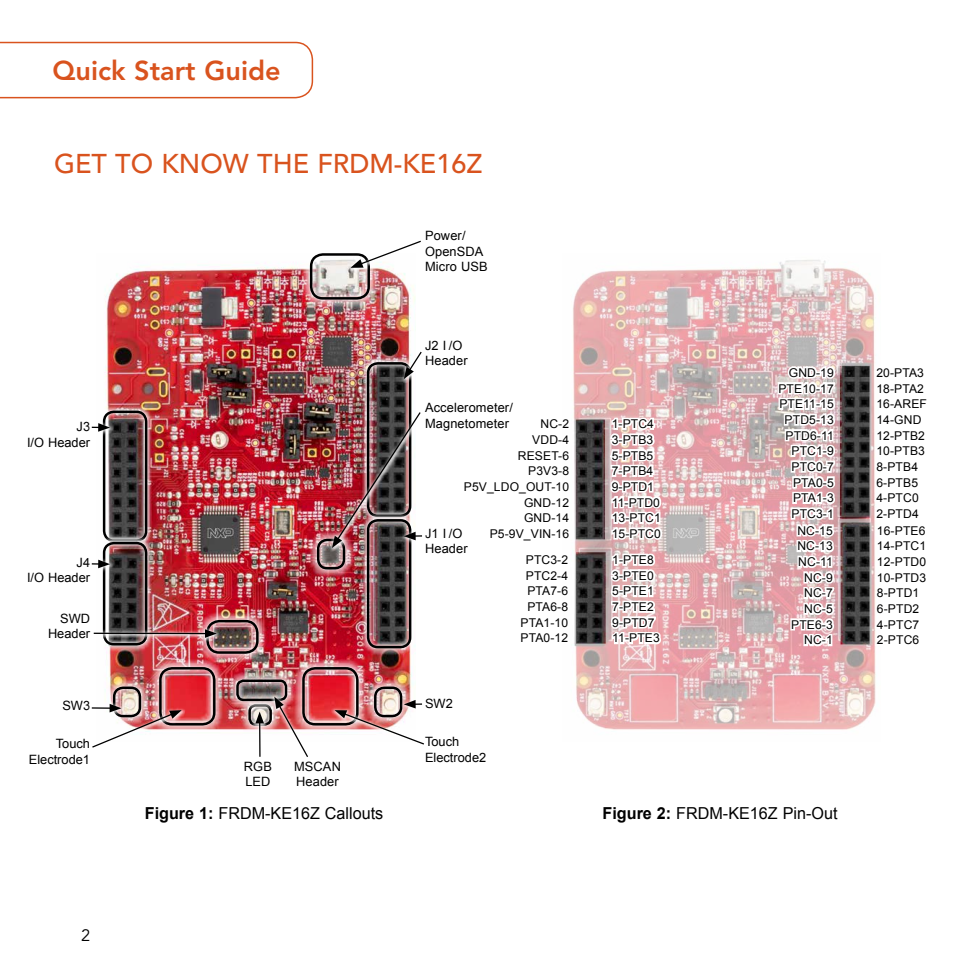
<style>
.page{position:relative;width:972px;height:972px;background:#fff}
.page>*{position:absolute;margin:0;border:0;box-sizing:border-box;transform-origin:0 0}
._03-Page-Titles-CAPS{font:500 27px "Avenir LT Std";color:#d9531e}
.t1{font:800 27px "Avenir LT Std";color:#d9531e}
.Figure_Text{font:16.5px "Arial";color:#000}
._14-NXP_Boilerplate{font:16.5px "Avenir LT Std";color:#000}
.BoardCalloutsNarrow{font:12.9px/15.6px "Arial";letter-spacing:.01em;color:#000}
.Board_Callouts-Lft{font:12px/15.6px "Arial";letter-spacing:.01em;color:#000}
.s1{font-weight:700}
</style>
<div class="page">
<img style="left:105px;top:266px;width:310px;height:464px">
<svg style="left:0;top:41px;width:314px;height:58px"></svg>
<svg style="left:573px;top:260px;width:303px;height:470px;background:#cba9aa"></svg>
<svg style="left:606px;top:549px;width:58px;height:98px"></svg>
<svg style="left:870px;top:363px;width:6px;height:289px"></svg>
<svg style="left:606px;top:410px;width:59px;height:133px"></svg>
<svg style="left:776px;top:353px;width:62px;height:301px"></svg>
<svg style="left:302px;top:266px;width:75px;height:42px"></svg>
<svg style="left:306px;top:255px;width:67px;height:48px;background:#d7c7c5"></svg>
<div style="left:310px;top:253px;width:60px;height:47px;border:2px solid #000;border-radius:12px"></div>
<svg style="left:222px;top:612px;width:44px;height:51px"></svg>
<svg style="left:222px;top:616px;width:40px;height:41px"></svg>
<div style="left:206px;top:620px;width:53px;height:34px;border:2px solid #000;border-radius:12px"></div>
<svg style="left:228px;top:671px;width:7px;height:39px"></svg>
<svg style="left:232px;top:676px;width:3px;height:29px"></svg>
<svg style="left:151px;top:659px;width:72px;height:71px"></svg>
<svg style="left:155px;top:663px;width:64px;height:66px;background:#df6168"></svg>
<div style="left:159px;top:667px;width:57px;height:59px;border:2px solid #000;border-radius:12px"></div>
<svg style="left:294px;top:659px;width:73px;height:10px"></svg>
<svg style="left:298px;top:663px;width:64px;height:6px"></svg>
<div style="left:302px;top:667px;width:57px;height:59px;border:2px solid #000;border-radius:12px"></div>
<svg style="left:105px;top:406px;width:47px;height:131px"></svg>
<img style="left:102px;top:408px;width:48px;height:129px">
<div style="left:103px;top:411px;width:44px;height:131px;border:2px solid #000;border-radius:10px"></div>
<svg style="left:364px;top:359px;width:50px;height:35px"></svg>
<div style="left:367px;top:362px;width:44px;height:155px;border:2px solid #000;border-radius:10px"></div>
<svg style="left:104px;top:537px;width:48px;height:8px"></svg>
<svg style="left:104px;top:539px;width:46px;height:6px"></svg>
<div style="left:103px;top:542px;width:44px;height:104px;border:2px solid #000;border-radius:10px"></div>
<svg style="left:362px;top:647px;width:53px;height:8px"></svg>
<svg style="left:364px;top:647px;width:50px;height:4px"></svg>
<svg style="left:344px;top:240px;width:77px;height:42px"></svg>
<svg style="left:395px;top:335px;width:27px;height:49px"></svg>
<img style="left:304px;top:394px;width:272px;height:253px">
<svg style="left:91px;top:416px;width:24px;height:42px"></svg>
<img style="left:91px;top:545px;width:131px;height:118px">
<img style="left:91px;top:671px;width:95px;height:77px">
<img style="left:235px;top:669px;width:189px;height:88px">
<p class="t1" style="left:53px;top:54px;width:230px">Quick Start Guide</p>
<p class="_03-Page-Titles-CAPS" style="left:54px;top:148px;width:430px">GET TO KNOW THE FRDM-KE16Z</p>
<p class="BoardCalloutsNarrow" style="left:27px;top:419px;width:65px;text-align:right">J3<br>I/O Header</p>
<p class="BoardCalloutsNarrow" style="left:27px;top:554px;width:65px;text-align:right">J4<br>I/O Header</p>
<p class="BoardCalloutsNarrow" style="left:48px;top:611px;width:44px;text-align:right">SWD<br>Header</p>
<p class="BoardCalloutsNarrow" style="left:62px;top:698px;width:29px">SW3</p>
<p class="BoardCalloutsNarrow" style="left:29px;top:736px;width:63px;text-align:right">Touch<br>Electrode1</p>
<p class="BoardCalloutsNarrow" style="left:425px;top:228px;width:42px">Power/</p>
<p class="BoardCalloutsNarrow" style="left:425px;top:243px;width:60px">OpenSDA</p>
<p class="BoardCalloutsNarrow" style="left:425px;top:259px;width:64px">Micro USB</p>
<p class="BoardCalloutsNarrow" style="left:244px;top:759px;width:30px">RGB<br>LED</p>
<p class="BoardCalloutsNarrow" style="left:294px;top:759px;width:48px">MSCAN<br>Header</p>
<p class="BoardCalloutsNarrow" style="left:425px;top:337px;width:44px">J2 I /O<br>Header</p>
<p class="BoardCalloutsNarrow" style="left:425px;top:400px;width:89px">Accelerometer/</p>
<p class="BoardCalloutsNarrow" style="left:425px;top:416px;width:86px">Magnetometer</p>
<p class="Board_Callouts-Lft" style="left:789px;top:365px;width:47px">GND-19</p>
<p class="Board_Callouts-Lft" style="left:778px;top:381px;width:57px">PTE10-17</p>
<p class="Board_Callouts-Lft" style="left:779px;top:396px;width:56px">PTE11-15</p>
<p class="Board_Callouts-Lft" style="left:785px;top:412px;width:51px">PTD5-13</p>
<p class="Board_Callouts-Lft" style="left:786px;top:428px;width:50px">PTD6-11</p>
<p class="Board_Callouts-Lft" style="left:792px;top:443px;width:44px">PTC1-9</p>
<p class="Board_Callouts-Lft" style="left:792px;top:459px;width:44px">PTC0-7</p>
<p class="Board_Callouts-Lft" style="left:793px;top:475px;width:42px">PTA0-5</p>
<p class="Board_Callouts-Lft" style="left:793px;top:490px;width:42px">PTA1-3</p>
<p class="Board_Callouts-Lft" style="left:792px;top:506px;width:44px">PTC3-1</p>
<p class="Board_Callouts-Lft" style="left:541px;top:416px;width:30px">NC-2</p>
<p class="Board_Callouts-Lft" style="left:532px;top:432px;width:38px">VDD-4</p>
<p class="Board_Callouts-Lft" style="left:518px;top:448px;width:53px">RESET-6</p>
<p class="Board_Callouts-Lft" style="left:528px;top:463px;width:43px">P3V3-8</p>
<p class="Board_Callouts-Lft" style="left:464px;top:479px;width:107px">P5V_LDO_OUT-10</p>
<p class="Board_Callouts-Lft" style="left:524px;top:495px;width:47px">GND-12</p>
<p class="Board_Callouts-Lft" style="left:524px;top:510px;width:47px">GND-14</p>
<p class="Board_Callouts-Lft" style="left:490px;top:526px;width:81px">P5-9V_VIN-16</p>
<p class="Board_Callouts-Lft" style="left:797px;top:523px;width:37px">NC-15</p>
<p class="Board_Callouts-Lft" style="left:797px;top:539px;width:37px">NC-13</p>
<p class="Board_Callouts-Lft" style="left:798px;top:554px;width:36px">NC-11</p>
<p class="Board_Callouts-Lft" style="left:804px;top:570px;width:30px">NC-9</p>
<p class="Board_Callouts-Lft" style="left:804px;top:586px;width:30px">NC-7</p>
<p class="Board_Callouts-Lft" style="left:804px;top:601px;width:30px">NC-5</p>
<p class="Board_Callouts-Lft" style="left:791px;top:617px;width:43px">PTE6-3</p>
<p class="Board_Callouts-Lft" style="left:804px;top:633px;width:30px">NC-1</p>
<p class="Board_Callouts-Lft" style="left:612px;top:416px;width:44px">1-PTC4</p>
<p class="Board_Callouts-Lft" style="left:612px;top:432px;width:43px">3-PTB3</p>
<p class="Board_Callouts-Lft" style="left:612px;top:448px;width:43px">5-PTB5</p>
<p class="Board_Callouts-Lft" style="left:612px;top:463px;width:43px">7-PTB4</p>
<p class="Board_Callouts-Lft" style="left:612px;top:479px;width:44px">9-PTD1</p>
<p class="Board_Callouts-Lft" style="left:612px;top:495px;width:50px">11-PTD0</p>
<p class="Board_Callouts-Lft" style="left:612px;top:510px;width:51px">13-PTC1</p>
<p class="Board_Callouts-Lft" style="left:612px;top:526px;width:51px">15-PTC0</p>
<p class="BoardCalloutsNarrow" style="left:425px;top:526px;width:44px">J1 I /O<br>Header</p>
<p class="Board_Callouts-Lft" style="left:526px;top:552px;width:44px">PTC3-2</p>
<p class="Board_Callouts-Lft" style="left:526px;top:568px;width:44px">PTC2-4</p>
<p class="Board_Callouts-Lft" style="left:527px;top:584px;width:42px">PTA7-6</p>
<p class="Board_Callouts-Lft" style="left:527px;top:599px;width:42px">PTA6-8</p>
<p class="Board_Callouts-Lft" style="left:521px;top:615px;width:49px">PTA1-10</p>
<p class="Board_Callouts-Lft" style="left:521px;top:631px;width:49px">PTA0-12</p>
<p class="Board_Callouts-Lft" style="left:612px;top:552px;width:43px">1-PTE8</p>
<p class="Board_Callouts-Lft" style="left:612px;top:568px;width:43px">3-PTE0</p>
<p class="Board_Callouts-Lft" style="left:612px;top:584px;width:43px">5-PTE1</p>
<p class="Board_Callouts-Lft" style="left:612px;top:599px;width:43px">7-PTE2</p>
<p class="Board_Callouts-Lft" style="left:612px;top:615px;width:44px">9-PTD7</p>
<p class="Board_Callouts-Lft" style="left:612px;top:631px;width:49px">11-PTE3</p>
<p class="BoardCalloutsNarrow" style="left:425px;top:696px;width:29px">SW2</p>
<p class="BoardCalloutsNarrow" style="left:425px;top:734px;width:63px">Touch<br>Electrode2</p>
<p class="Figure_Text" style="left:145px;top:803px;width:240px"><span class="s1">Figure 1:</span> FRDM-KE16Z Callouts</p>
<p class="Figure_Text" style="left:603px;top:803px;width:236px"><span class="s1">Figure 2:</span> FRDM-KE16Z Pin-Out</p>
<p class="Board_Callouts-Lft" style="left:876px;top:365px;width:49px">20-PTA3</p>
<p class="Board_Callouts-Lft" style="left:876px;top:381px;width:49px">18-PTA2</p>
<p class="Board_Callouts-Lft" style="left:876px;top:396px;width:52px">16-AREF</p>
<p class="Board_Callouts-Lft" style="left:876px;top:412px;width:47px">14-GND</p>
<p class="Board_Callouts-Lft" style="left:876px;top:428px;width:50px">12-PTB2</p>
<p class="Board_Callouts-Lft" style="left:876px;top:443px;width:50px">10-PTB3<br>8-PTB4</p>
<p class="Board_Callouts-Lft" style="left:876px;top:475px;width:43px">6-PTB5</p>
<p class="Board_Callouts-Lft" style="left:876px;top:490px;width:44px">4-PTC0</p>
<p class="Board_Callouts-Lft" style="left:876px;top:506px;width:44px">2-PTD4</p>
<p class="Board_Callouts-Lft" style="left:877px;top:523px;width:50px">16-PTE6</p>
<p class="Board_Callouts-Lft" style="left:877px;top:539px;width:51px">14-PTC1</p>
<p class="Board_Callouts-Lft" style="left:877px;top:554px;width:51px">12-PTD0</p>
<p class="Board_Callouts-Lft" style="left:877px;top:570px;width:51px">10-PTD3<br>8-PTD1</p>
<p class="Board_Callouts-Lft" style="left:877px;top:601px;width:44px">6-PTD2</p>
<p class="Board_Callouts-Lft" style="left:877px;top:617px;width:44px">4-PTC7</p>
<p class="Board_Callouts-Lft" style="left:877px;top:633px;width:44px">2-PTC6</p>
<p class="_14-NXP_Boilerplate" style="left:81px;top:926px;width:11px">2</p>
</div>
